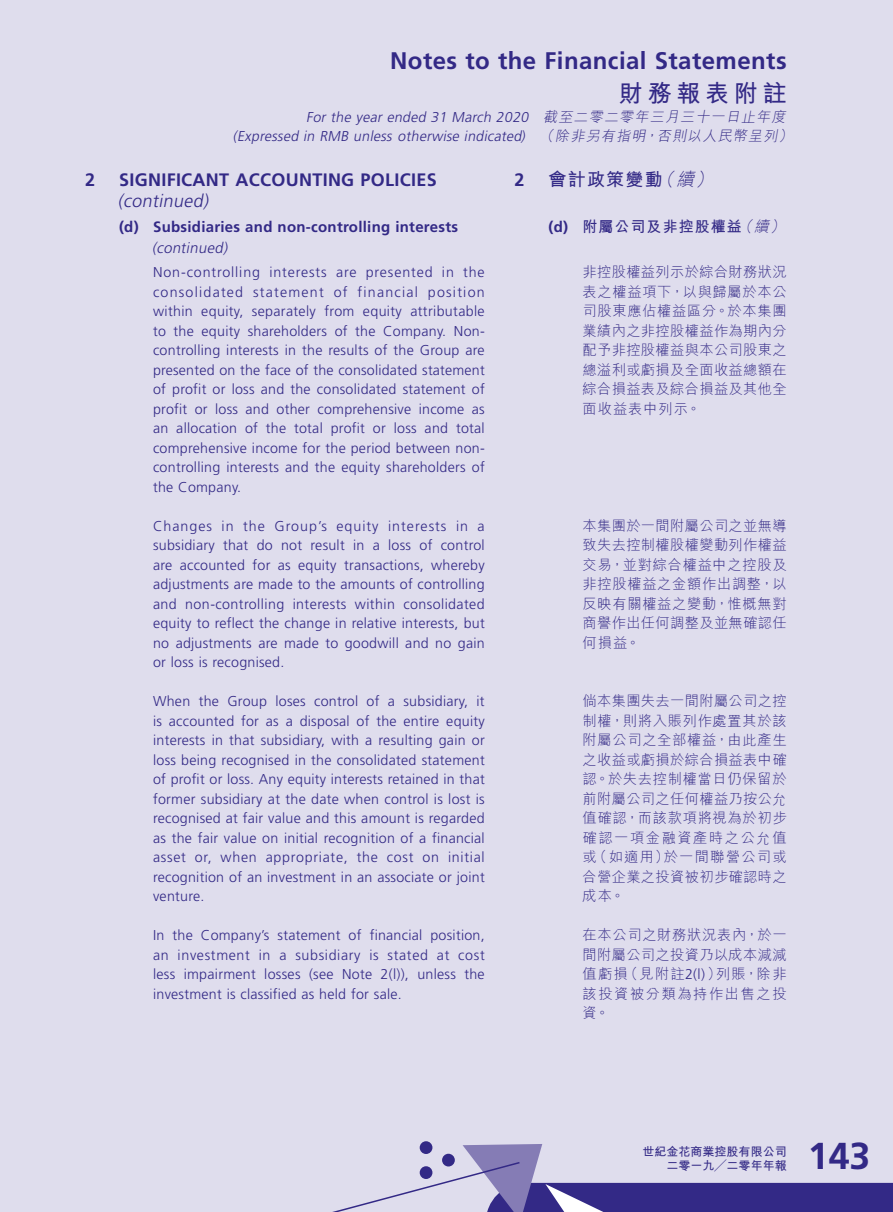
<style>
.page{position:relative;width:893px;height:1212px;background:#dfdded}
.page>*{position:absolute;margin:0;border:0;box-sizing:border-box;transform-origin:0 0}
.t1{font:700 37.5px "Frutiger LT Std";color:#332986}
.t2{font:700 24px "Frutiger LT Std";letter-spacing:.02em;color:#332986}
.t3{font:24px "M Hei HK Bold E Ten B5 H";letter-spacing:.2em;color:#332986}
.t4{font:700 18px "Frutiger LT Std";letter-spacing:.02em;color:#332986}
.t5{font:italic 300 18px "Frutiger LT Std";color:#332986}
.t6{font:18px "M Hei HK Bold E Ten B5 H";letter-spacing:.07em;color:#332986}
.t7{font:700 15px "Frutiger LT Std";letter-spacing:.02em;color:#332986}
.t8{font:15px "M Hei HK Bold E Ten B5 H";letter-spacing:.07em;color:#332986}
.t9{font:italic 300 15px "Frutiger LT Std";color:#332986}
.t10{font:300 14.25px/19.5px "Frutiger LT Std";letter-spacing:.02em;color:#332986;text-align:justify}
.t11{font:14.25px/19.5px "M Hei HK Light E Ten B5 H";letter-spacing:.05em;color:#332986;text-align:justify}
.t12{font:italic 300 14.25px/19.5px "Frutiger LT Std";color:#332986}
.t13{font:12px/13.5px "M Hei HK Bold E Ten B5 H";color:#332986;text-align:right}
.s1{font-family:"M Hei HK Light E Ten B5 H";font-weight:400}
.s2{font-family:"M Hei HK Light E Ten B5 H";font-style:italic}
.s3{font-family:"Frutiger LT Std";font-weight:700}
.s4{font-family:"Frutiger LT Std";font-weight:300}
</style>
<div class="page">
<svg style="left:332px;top:1144px;width:561px;height:68px"></svg>
<div style="left:420px;top:1141px;width:12px;height:13px;background:#332986;border-radius:50%"></div>
<div style="left:420px;top:1166px;width:12px;height:13px;background:#332986;border-radius:50%"></div>
<div style="left:442px;top:1154px;width:13px;height:12px;background:#332986;border-radius:50%"></div>
<h2 class="t2" style="left:390px;top:51px;width:398px">Notes to the Financial Statements</h2>
<h2 class="t3" style="left:619px;top:84px;width:169px">財務報表附註</h2>
<p class="t12" style="left:233px;top:108px;width:563px;text-indent:73px">For the year ended 31 March 2020 <span class="s1">截至二零二零年三月三十一日止年度</span>(Expressed in RMB unless otherwise indicated) <span class="s1">（除非另有指明，否則以人民幣呈列）</span></p>
<p class="t4" style="left:85px;top:173px;width:12px">2</p>
<p class="t4" style="left:119px;top:173px;width:319px">SIGNIFICANT ACCOUNTING POLICIES</p>
<p class="t5" style="left:118px;top:194px;width:95px">(continued)</p>
<p class="t7" style="left:119px;top:221px;width:341px">(d) Subsidiaries and non-controlling interests</p>
<p class="t9" style="left:152px;top:242px;width:79px">(continued)</p>
<p class="t10" style="left:153px;top:264px;width:333px">Non-controlling interests are presented in the consolidated statement of financial position within equity, separately from equity attributable to the equity shareholders of the Company. Non&shy;controlling interests in the results of the Group are presented on the face of the consolidated statement of profit or loss and the consolidated statement of profit or loss and other comprehensive income as an allocation of the total profit or loss and total comprehensive income for the period between non&shy;controlling interests and the equity shareholders of the Company.</p>
<p class="t10" style="left:153px;top:517px;width:333px">Changes in the Group’s equity interests in a subsidiary that do not result in a loss of control are accounted for as equity transactions, whereby adjustments are made to the amounts of controlling and non-controlling interests within consolidated equity to reflect the change in relative interests, but no adjustments are made to goodwill and no gain or loss is recognised.</p>
<p class="t10" style="left:153px;top:693px;width:333px">When the Group loses control of a subsidiary, it is accounted for as a disposal of the entire equity interests in that subsidiary, with a resulting gain or loss being recognised in the consolidated statement of profit or loss. Any equity interests retained in that former subsidiary at the date when control is lost is recognised at fair value and this amount is regarded as the fair value on initial recognition of a financial asset or, when appropriate, the cost on initial recognition of an investment in an associate or joint venture.</p>
<p class="t10" style="left:153px;top:927px;width:333px">In the Company’s statement of financial position, an investment in a subsidiary is stated at cost less impairment losses (see Note 2(l)), unless the investment is classified as held for sale.</p>
<p class="t4" style="left:514px;top:173px;width:12px">2</p>
<p class="t6" style="left:549px;top:173px;width:170px">會計政策變動<span class="s2">（續）</span></p>
<p class="t8" style="left:549px;top:221px;width:241px"><span class="s3">(d)</span> 附屬公司及非控股權益<span class="s2">（續）</span></p>
<p class="t11" style="left:583px;top:264px;width:206px">非控股權益列示於綜合財務狀況表之權益項下，以與歸屬於本公司股東應佔權益區分。於本集團業績內之非控股權益作為期內分配予非控股權益與本公司股東之總溢利或虧損及全面收益總額在綜合損益表及綜合損益及其他全面收益表中列示。</p>
<p class="t11" style="left:583px;top:517px;width:206px">本集團於一間附屬公司之並無導致失去控制權股權變動列作權益交易，並對綜合權益中之控股及非控股權益之金額作出調整，以反映有關權益之變動，惟概無對商譽作出任何調整及並無確認任何損益。</p>
<p class="t11" style="left:583px;top:693px;width:206px">倘本集團失去一間附屬公司之控制權，則將入賬列作處置其於該附屬公司之全部權益，由此產生之收益或虧損於綜合損益表中確認。於失去控制權當日仍保留於前附屬公司之任何權益乃按公允值確認，而該款項將視為於初步確認一項金融資產時之公允值或（如適用）於一間聯營公司或合營企業之投資被初步確認時之成本。</p>
<p class="t11" style="left:583px;top:927px;width:206px">在本公司之財務狀況表內，於一間附屬公司之投資乃以成本減減值虧損（見附註<span class="s4">2(l)</span>）列賬，除非該投資被分類為持作出售之投資。</p>
<p class="t13" style="left:642px;top:1146px;width:146px">世紀金花商業控股有限公司二零一九╱二零年年報</p>
<h1 class="t1" style="left:808px;top:1141px;width:64px">143</h1>
</div>
